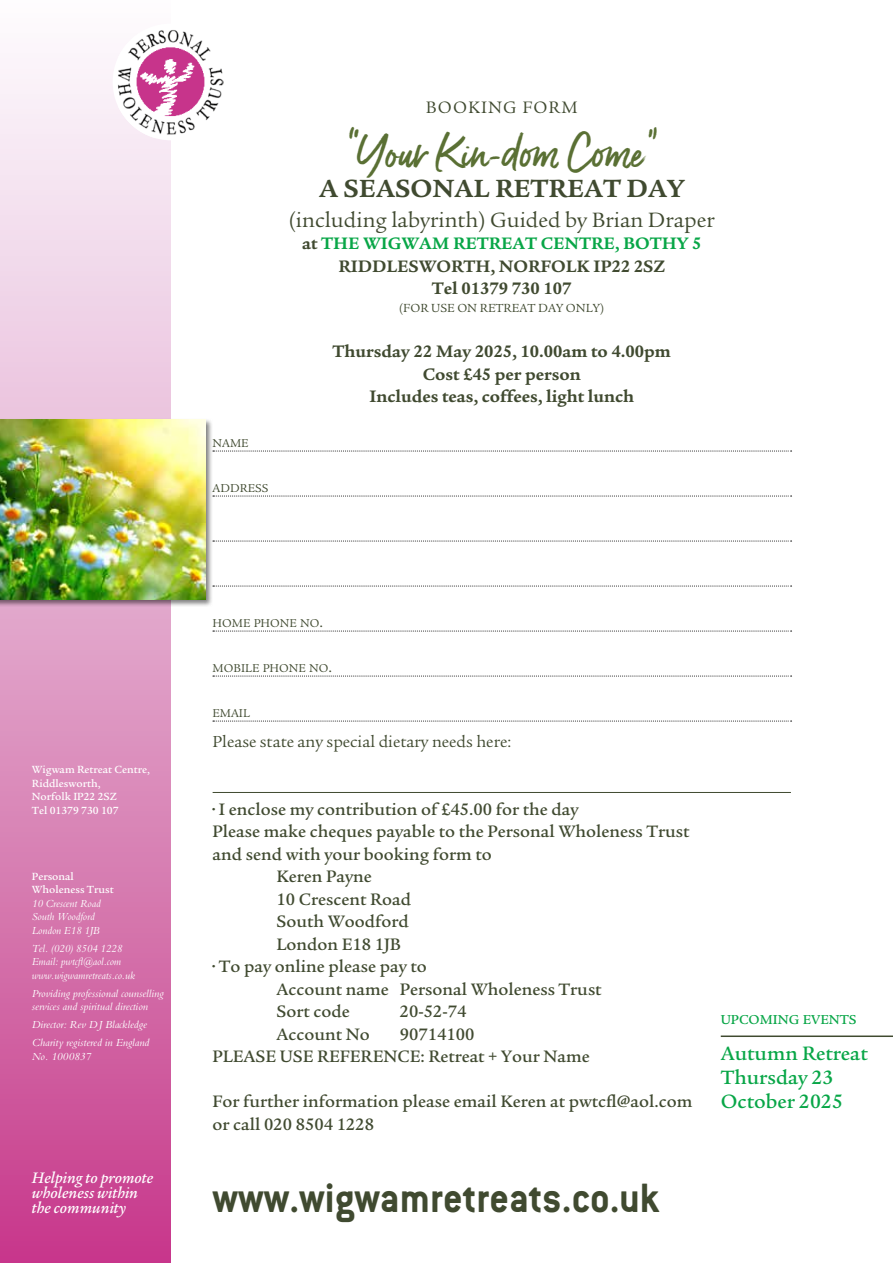
<style>
.page{position:relative;width:893px;height:1263px;background:#fff}
.page>*{position:absolute;margin:0;border:0;box-sizing:border-box;transform-origin:0 0}
.t1{font:700 45px "Conduit ITC Pro";color:#404a30;scale:.95 1}
.t2{font:45px "Gotcha Standup";color:#5a7034}
.t3{font:700 27px "Legacy Serif Std";color:#404a30}
.t4{font:22.5px "Legacy Serif Std";color:#404a30}
.t5{font:500 21px/24px "Legacy Serif Std";color:#08a647}
.t6{font:500 18px/22.5px "Legacy Serif Std";color:#404a30}
.t7{font:700 18px/22.5px "Legacy Serif Std";color:#404a30;text-align:center}
.t8{font:18px "Legacy Serif Std";letter-spacing:.06em;color:#404a30}
.t9{font:17.25px "Legacy Serif Std";color:#404a30}
.t10{font:italic 500 16.5px/15px "Legacy Serif Std";color:#fff}
.t11{font:500 14.1px "Legacy Serif Std";color:#08a647}
.t12{font:12.75px "Legacy Serif Std";color:#404a30}
.t13{font:12.3px "Legacy Serif Std";color:#404a30}
.t14{font:italic 11.25px/13.5px "Bembo";color:#fff}
.t15{font:italic 11.25px/13.5px "Bembo";color:#fff;scale:.95 1}
.t16{font:500 11.25px/13.5px "Legacy Serif Std";color:#fff}
.s1{color:#08a647}
.s2{font-size:16.5px}
</style>
<div class="page">
<svg style="left:0;top:58px;width:170px;height:1205px;background:#de95c1"></svg>
<div style="left:113px;top:24px;width:116px;height:116px;background:#fff;border-radius:50%"></div>
<img style="left:118px;top:30px;width:106px;height:108px">
<img style="left:135px;top:45px;width:71px;height:72px;border-radius:36px">
<svg style="left:213px;top:451px;width:579px;height:1px"></svg>
<svg style="left:213px;top:496px;width:579px;height:1px"></svg>
<svg style="left:213px;top:541px;width:579px;height:1px"></svg>
<svg style="left:213px;top:586px;width:579px;height:1px"></svg>
<svg style="left:213px;top:631px;width:579px;height:1px"></svg>
<svg style="left:213px;top:676px;width:579px;height:1px"></svg>
<svg style="left:213px;top:721px;width:579px;height:1px"></svg>
<hr style="left:213px;top:792px;width:578px;height:1px;background:#404a30">
<div style="left:0;top:418px;width:213px;height:189px;background:#000;opacity:.5"></div>
<img style="left:0;top:420px;width:205px;height:179px">
<hr style="left:721px;top:1035px;width:172px;height:2px;background:#404a30">
<p class="t13" style="left:213px;top:436px;width:37px">NAME</p>
<p class="t13" style="left:213px;top:481px;width:57px">ADDRESS</p>
<p class="t8" style="left:426px;top:97px;width:153px">BOOKING FORM</p>
<h1 class="t2" style="left:346px;top:122px;width:313px">“Your Kin-dom Come”</h1>
<h2 class="t3" style="left:319px;top:172px;width:367px">A SEASONAL RETREAT DAY</h2>
<p class="t4" style="left:289px;top:207px;width:427px">(including labyrinth) Guided by Brian Draper</p>
<p class="t7" style="left:302px;top:232px;width:401px">at <span class="s1">THE WIGWAM RETREAT CENTRE, BOTHY 5<br></span>RIDDLESWORTH, NORFOLK IP22 2SZ<br>Tel 01379 730 107</p>
<p class="t12" style="left:399px;top:301px;width:206px">(FOR USE ON RETREAT DAY ONLY)</p>
<p class="t7" style="left:333px;top:340px;width:340px">Thursday 22 May 2025, 10.00am to 4.00pm<br>Cost £45 per person<br>Includes teas, coffees, light lunch</p>
<p class="t16" style="left:32px;top:763px;width:120px">Wigwam Retreat Centre,<br>Riddlesworth,<br>Norfolk IP22 2SZ<br>Tel 01379 730 107</p>
<p class="t16" style="left:32px;top:869px;width:83px">Personal<br>Wholeness Trust</p>
<p class="t15" style="left:32px;top:896px;width:74px">10 Crescent Road<br>South Woodford<br>London E18 1JB</p>
<p class="t15" style="left:32px;top:941px;width:110px">Tel. (020) 8504 1228<br>Email: pwtcfl@aol.com www.wigwamretreats.co.uk</p>
<p class="t14" style="left:32px;top:986px;width:133px">Providing professional counselling services and spiritual direction</p>
<p class="t14" style="left:32px;top:1015px;width:119px;line-height:18px">Director: Rev D J Blackledge<br>Charity registered in England</p>
<p class="t14" style="left:32px;top:1049px;width:61px">No. 1000837</p>
<p class="t13" style="left:213px;top:616px;width:112px">HOME PHONE NO<span class="s2">.</span></p>
<p class="t13" style="left:213px;top:661px;width:121px">MOBILE PHONE NO<span class="s2">.</span></p>
<p class="t13" style="left:213px;top:706px;width:39px">EMAIL</p>
<p class="t9" style="left:213px;top:732px;width:300px">Please state any special dietary needs here:</p>
<p class="t6" style="left:213px;top:798px;width:367px">• I enclose my contribution of £45.00 for the day</p>
<p class="t6" style="left:213px;top:820px;width:478px">Please make cheques payable to the Personal Wholeness Trust</p>
<p class="t6" style="left:213px;top:843px;width:281px">and send with your booking form to</p>
<p class="t6" style="left:276px;top:865px;width:97px">Keren Payne</p>
<p class="t6" style="left:276px;top:888px;width:136px">10 Crescent Road</p>
<p class="t6" style="left:276px;top:910px;width:134px">South Woodford</p>
<p class="t6" style="left:276px;top:933px;width:126px">London E18 1JB</p>
<p class="t6" style="left:276px;top:955px;width:327px;text-indent:-64px">• To pay online please pay to<br>Account name Personal Wholeness Trust<br>Sort code</p>
<p class="t6" style="left:400px;top:1000px;width:68px">20-52-74</p>
<p class="t6" style="left:213px;top:1023px;width:379px;text-indent:187px">90714100<br>PLEASE USE REFERENCE: Retreat + Your Name</p>
<p class="t6" style="left:213px;top:1090px;width:481px">For further information please email Keren at pwtcfl@aol.com or call 020 8504 1228</p>
<p class="t6" style="left:276px;top:1023px;width:95px">Account No</p>
<p class="t10" style="left:32px;top:1170px;width:123px">Helping to promote wholeness within the community</p>
<h1 class="t1" style="left:213px;top:1171px;width:472px">www.wigwamretreats.co.uk</h1>
<p class="t11" style="left:721px;top:1012px;width:137px">UPCOMING EVENTS</p>
<p class="t5" style="left:721px;top:1042px;width:148px">Autumn Retreat<br>Thursday 23<br>October 2025</p>
</div>
